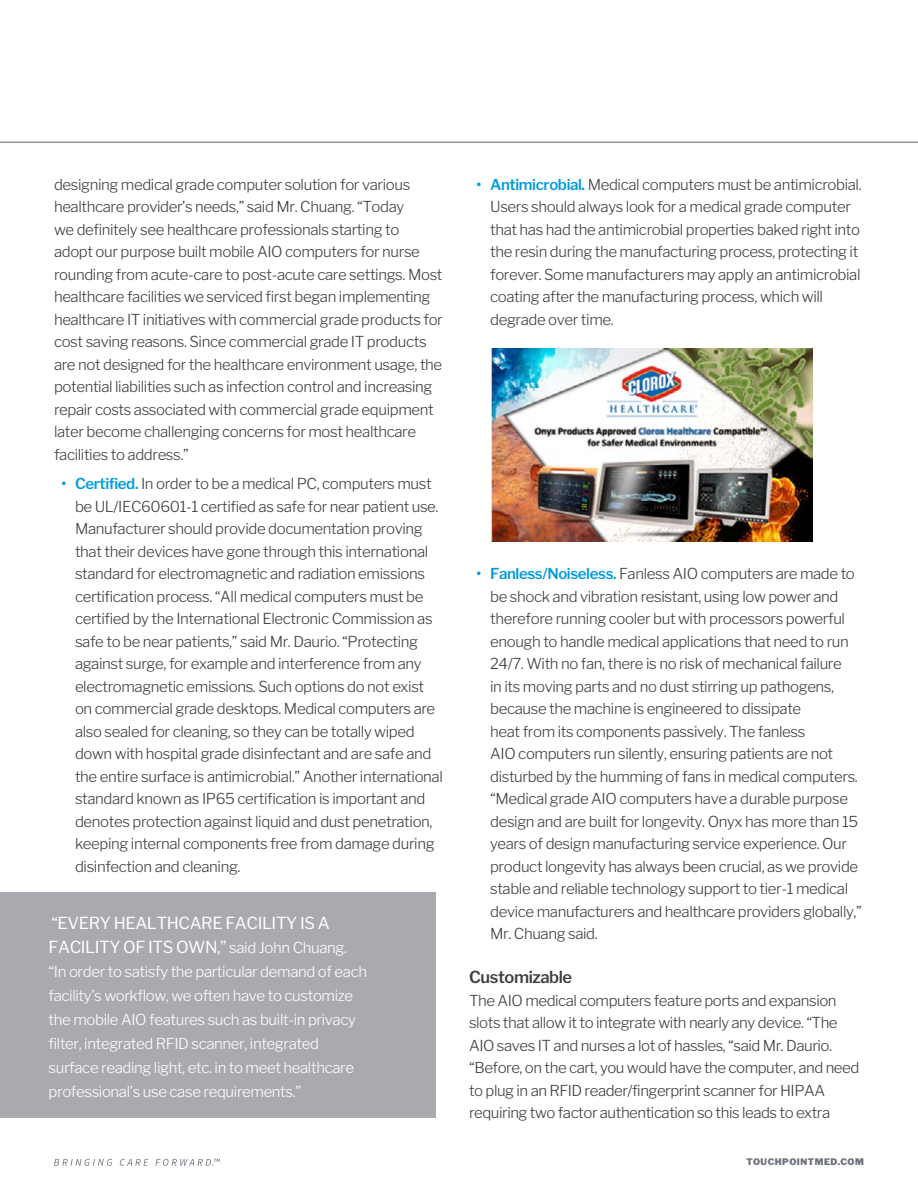
<style>
.page{position:relative;width:918px;height:1188px;background:#fff}
.page>*{position:absolute;margin:0;border:0;box-sizing:border-box;transform-origin:0 0}
.Call_Out_1{font:16.5px/24px "Libre Franklin";letter-spacing:-.025em;color:#fff}
.SubHeader_2{font:600 16.5px "Libre Franklin";letter-spacing:-.025em;color:#3e3e3f}
.body_copy{font:300 15px/22.5px "Libre Franklin";letter-spacing:-.025em;color:#3e3e3f}
.Call_Out_1-2{font:300 15px/24px "Libre Franklin";letter-spacing:-.025em;color:#fff}
.t1{font:900 9px "Libre Franklin";letter-spacing:.06em;color:#6c717a}
.s1{font-weight:600;color:#009bde}
.s2{font-weight:300;font-size:15px}
</style>
<div class="page">
<hr style="left:0;top:142px;width:918px;height:1px;background:#6c717a">
<svg style="left:54px;top:1159px;width:58px;height:7px"></svg>
<svg style="left:120px;top:1159px;width:29px;height:7px"></svg>
<svg style="left:156px;top:1159px;width:64px;height:7px"></svg>
<img style="left:491px;top:349px;width:321px;height:193px">
<div style="left:0;top:892px;width:435px;height:226px;background:#a9aab0"></div>
<p class="body_copy" style="left:54px;top:173px;width:390px">designing medical grade computer solution for various healthcare provider’s needs,” said Mr. Chuang. “Today<br>we definitely see healthcare professionals starting to<br>adopt our purpose built mobile AIO computers for nurse rounding from acute-care to post-acute care settings. Most healthcare facilities we serviced first began implementing healthcare IT initiatives with commercial grade products for cost saving reasons. Since commercial grade IT products are not designed for the healthcare environment usage, the potential liabilities such as infection control and increasing repair costs associated with commercial grade equipment later become challenging concerns for most healthcare facilities to address.”</p>
<p class="body_copy" style="left:75px;top:473px;width:369px;text-indent:-14px"><span class="s1">• Certified.</span> In order to be a medical PC, computers must be UL/IEC60601-1 certified as safe for near patient use.<br>Manufacturer should provide documentation proving that their devices have gone through this international standard for electromagnetic and radiation emissions certification process. “All medical computers must be certified by the International Electronic Commission as safe to be near patients,” said Mr. Daurio. “Protecting against surge, for example and interference from any electromagnetic emissions. Such options do not exist on commercial grade desktops. Medical computers are also sealed for cleaning, so they can be totally wiped down with hospital grade disinfectant and are safe and the entire surface is antimicrobial.” Another international standard known as IP65 certification is important and denotes protection against liquid and dust penetration, keeping internal components free from damage during disinfection and cleaning.</p>
<p class="Call_Out_1" style="left:49px;top:911px;width:300px">“EVERY HEALTHCARE FACILITY IS A<br>FACILITY OF ITS OWN,” <span class="s2">said John Chuang.</span></p>
<p class="Call_Out_1-2" style="left:49px;top:960px;width:320px">“In order to satisfy the particular demand of each facility’s workflow, we often have to customize the mobile AIO features such as built-in privacy filter, integrated RFID scanner, integrated surface reading light, etc. in to meet healthcare professional’s use case requirements.”</p>
<p class="body_copy" style="left:490px;top:173px;width:373px;text-indent:-14px"><span class="s1">• Antimicrobial.</span> Medical computers must be antimicrobial.<br>Users should always look for a medical grade computer that has had the antimicrobial properties baked right into the resin during the manufacturing process, protecting it forever. Some manufacturers may apply an antimicrobial coating after the manufacturing process, which will degrade over time.</p>
<p class="body_copy" style="left:490px;top:563px;width:373px;text-indent:-14px"><span class="s1">• Fanless/Noiseless.</span> Fanless AIO computers are made to be shock and vibration resistant, using low power and therefore running cooler but with processors powerful enough to handle medical applications that need to run 24/7. With no fan, there is no risk of mechanical failure<br>in its moving parts and no dust stirring up pathogens, because the machine is engineered to dissipate<br>heat from its components passively. The fanless<br>AIO computers run silently, ensuring patients are not disturbed by the humming of fans in medical computers. “Medical grade AIO computers have a durable purpose design and are built for longevity. Onyx has more than 15 years of design manufacturing service experience. Our product longevity has always been crucial, as we provide stable and reliable technology support to tier-1 medical device manufacturers and healthcare providers globally,” Mr. Chuang said.</p>
<p class="SubHeader_2" style="left:469px;top:968px;width:105px">Customizable</p>
<p class="body_copy" style="left:469px;top:989px;width:392px">The AIO medical computers feature ports and expansion slots that allow it to integrate with nearly any device. “The AIO saves IT and nurses a lot of hassles, “said Mr. Daurio. “Before, on the cart, you would have the computer, and need to plug in an RFID reader/fingerprint scanner for HIPAA requiring two factor authentication so this leads to extra</p>
<p class="t1" style="left:747px;top:1157px;width:119px">TOUCHPOINTMED.COM</p>
</div>
